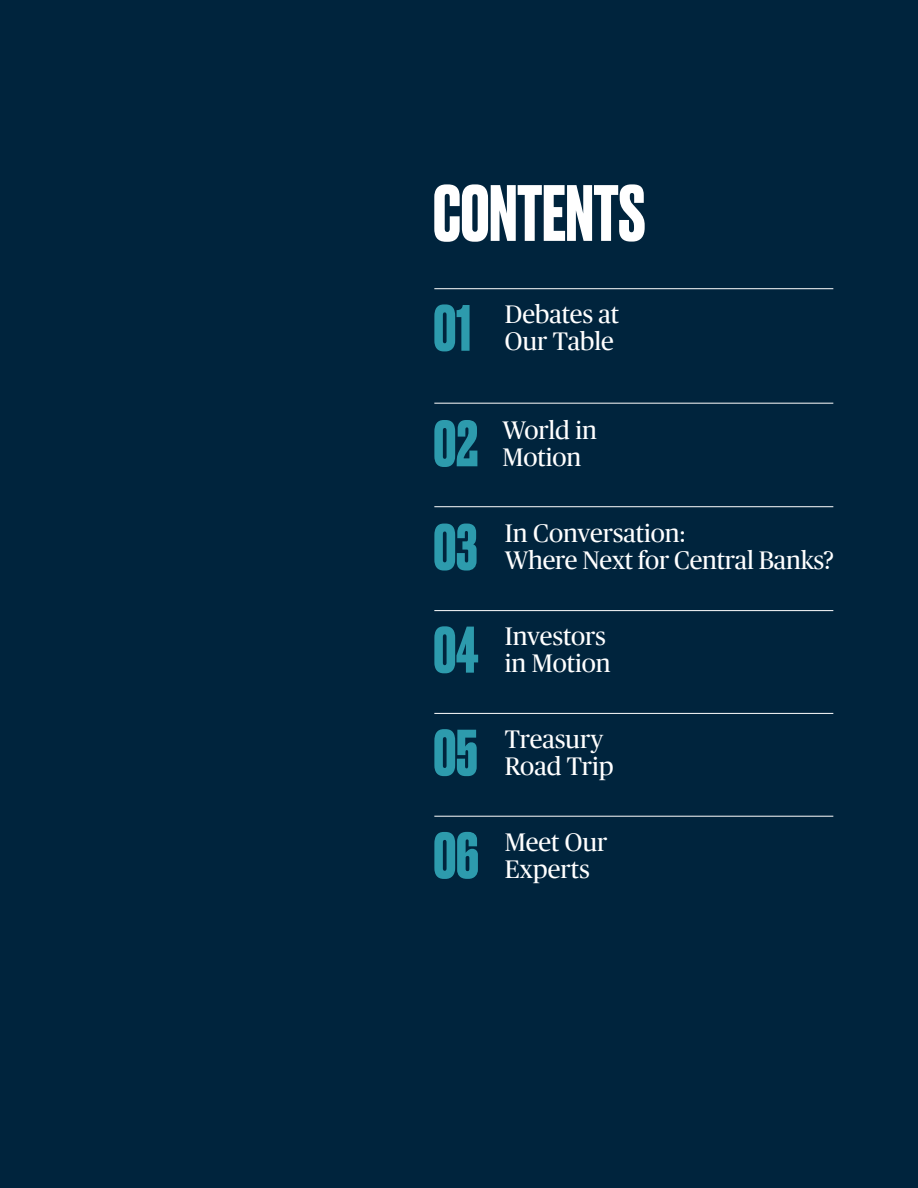
<style>
.page{position:relative;width:918px;height:1188px;background:#00243d}
.page>*{position:absolute;margin:0;border:0;box-sizing:border-box;transform-origin:0 0}
.t1{font:700 75px "Druk";color:#fff}
.t2{font:700 61.5px "Druk";color:#2d9bad}
.t3{font:25.5px "Publico Pro";color:#fff}
</style>
<div class="page">
<hr style="left:434px;top:288px;width:399px;height:1px;background:#fff">
<hr style="left:434px;top:403px;width:399px;height:1px;background:#fff">
<hr style="left:434px;top:506px;width:399px;height:1px;background:#fff">
<hr style="left:434px;top:610px;width:399px;height:1px;background:#fff">
<hr style="left:434px;top:713px;width:399px;height:1px;background:#fff">
<hr style="left:434px;top:816px;width:399px;height:1px;background:#fff">
<h1 class="t1" style="left:433px;top:162px;width:214px">CONTENTS</h1>
<h2 class="t2" style="left:433px;top:286px;width:39px">01</h2>
<p class="t3" style="left:505px;top:297px;width:116px">Debates at</p>
<p class="t3" style="left:505px;top:324px;width:111px">Our Table</p>
<h2 class="t2" style="left:433px;top:401px;width:46px">02</h2>
<h2 class="t2" style="left:433px;top:505px;width:46px">03</h2>
<h2 class="t2" style="left:433px;top:608px;width:47px">04</h2>
<h2 class="t2" style="left:433px;top:711px;width:46px">05</h2>
<h2 class="t2" style="left:433px;top:813px;width:47px">06</h2>
<p class="t3" style="left:503px;top:412px;width:96px">World in</p>
<p class="t3" style="left:503px;top:439px;width:80px">Motion</p>
<p class="t3" style="left:505px;top:516px;width:182px">In Conversation:</p>
<p class="t3" style="left:505px;top:543px;width:331px">Where Next for Central Banks?</p>
<p class="t3" style="left:505px;top:618px;width:103px">Investors</p>
<p class="t3" style="left:505px;top:645px;width:107px">in Motion</p>
<p class="t3" style="left:505px;top:721px;width:100px">Treasury</p>
<p class="t3" style="left:505px;top:748px;width:110px">Road Trip</p>
<p class="t3" style="left:505px;top:824px;width:104px">Meet Our</p>
<p class="t3" style="left:505px;top:851px;width:86px">Experts</p>
</div>
